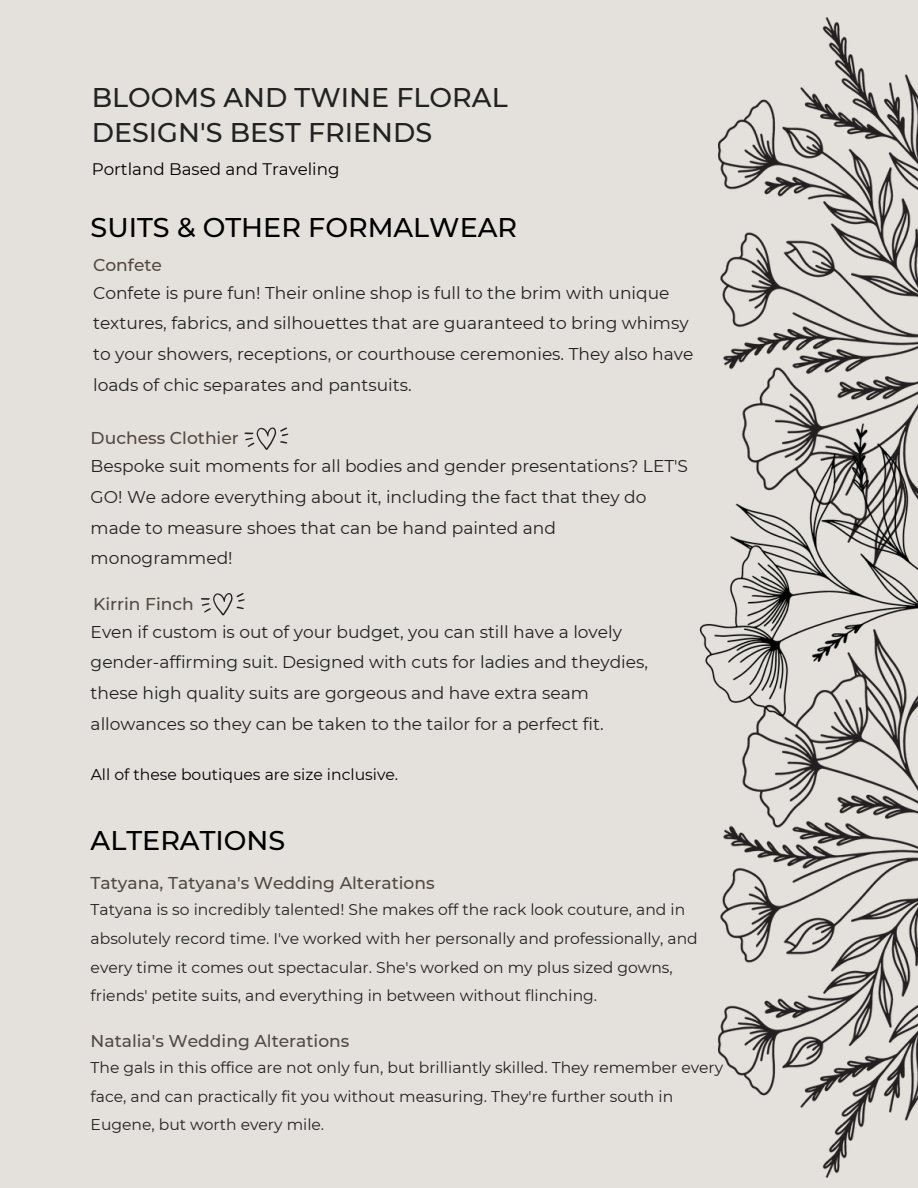
<style>
.page{position:relative;width:918px;height:1188px;background:#e4e1dc}
.page>*{position:absolute;margin:0;border:0;box-sizing:border-box;transform-origin:0 0}
.t1{font:500 27px/35px "Montserrat";color:#222}
.t2{font:500 27px "Montserrat";color:#000}
.t3{font:17.1px/30.8px "Montserrat";color:#222}
.t4{font:500 17.1px "Montserrat";color:#534942}
.t5{font:16.65px "Montserrat";color:#000}
.t6{font:15.6px/28.7px "Montserrat";color:#222}
.t7{font:15.6px "Montserrat";color:#000}
</style>
<div class="page">
<svg style="left:244px;top:427px;width:44px;height:23px"></svg>
<svg style="left:201px;top:593px;width:44px;height:22px"></svg>
<img style="left:719px;top:808px;width:199px;height:370px">
<img style="left:719px;top:17px;width:199px;height:337px">
<img style="left:699px;top:354px;width:219px;height:454px">
<p class="t1" style="left:92px;top:80px;width:417px">BLOOMS AND TWINE FLORAL<br>DESIGN'S BEST FRIENDS</p>
<p class="t5" style="left:92px;top:159px;width:249px">Portland Based and Traveling</p>
<p class="t2" style="left:91px;top:211px;width:428px">SUITS &amp; OTHER FORMALWEAR</p>
<p class="t4" style="left:93px;top:254px;width:70px">Confete</p>
<p class="t3" style="left:93px;top:277px;width:602px">Confete is pure fun! Their online shop is full to the brim with unique textures, fabrics, and silhouettes that are guaranteed to bring whimsy to your showers, receptions, or courthouse ceremonies. They also have loads of chic separates and pantsuits.</p>
<p class="t4" style="left:91px;top:428px;width:150px">Duchess Clothier</p>
<p class="t3" style="left:91px;top:451px;width:599px">Bespoke suit moments for all bodies and gender presentations? LET'S GO! We adore everything about it, including the fact that they do made to measure shoes that can be hand painted and monogrammed!</p>
<p class="t4" style="left:93px;top:593px;width:102px">Kirrin Finch</p>
<p class="t3" style="left:91px;top:616px;width:559px">Even if custom is out of your budget, you can still have a lovely gender-affirming suit. Designed with cuts for ladies and theydies, these high quality suits are gorgeous and have extra seam allowances so they can be taken to the tailor for a perfect fit.</p>
<p class="t7" style="left:91px;top:764px;width:309px">All of these boutiques are size inclusive.</p>
<p class="t2" style="left:91px;top:823px;width:196px">ALTERATIONS</p>
<p class="t4" style="left:91px;top:873px;width:346px">Tatyana, Tatyana's Wedding Alterations</p>
<p class="t6" style="left:91px;top:895px;width:609px">Tatyana is so incredibly talented! She makes off the rack look couture, and in absolutely record time. I've worked with her personally and professionally, and every time it comes out spectacular. She's worked on my plus sized gowns, friends' petite suits, and everything in between without flinching.</p>
<p class="t4" style="left:91px;top:1030px;width:260px">Natalia's Wedding Alterations</p>
<p class="t6" style="left:91px;top:1053px;width:634px">The gals in this office are not only fun, but brilliantly skilled. They remember every face, and can practically fit you without measuring. They're further south in<br>Eugene, but worth every mile.</p>
</div>
